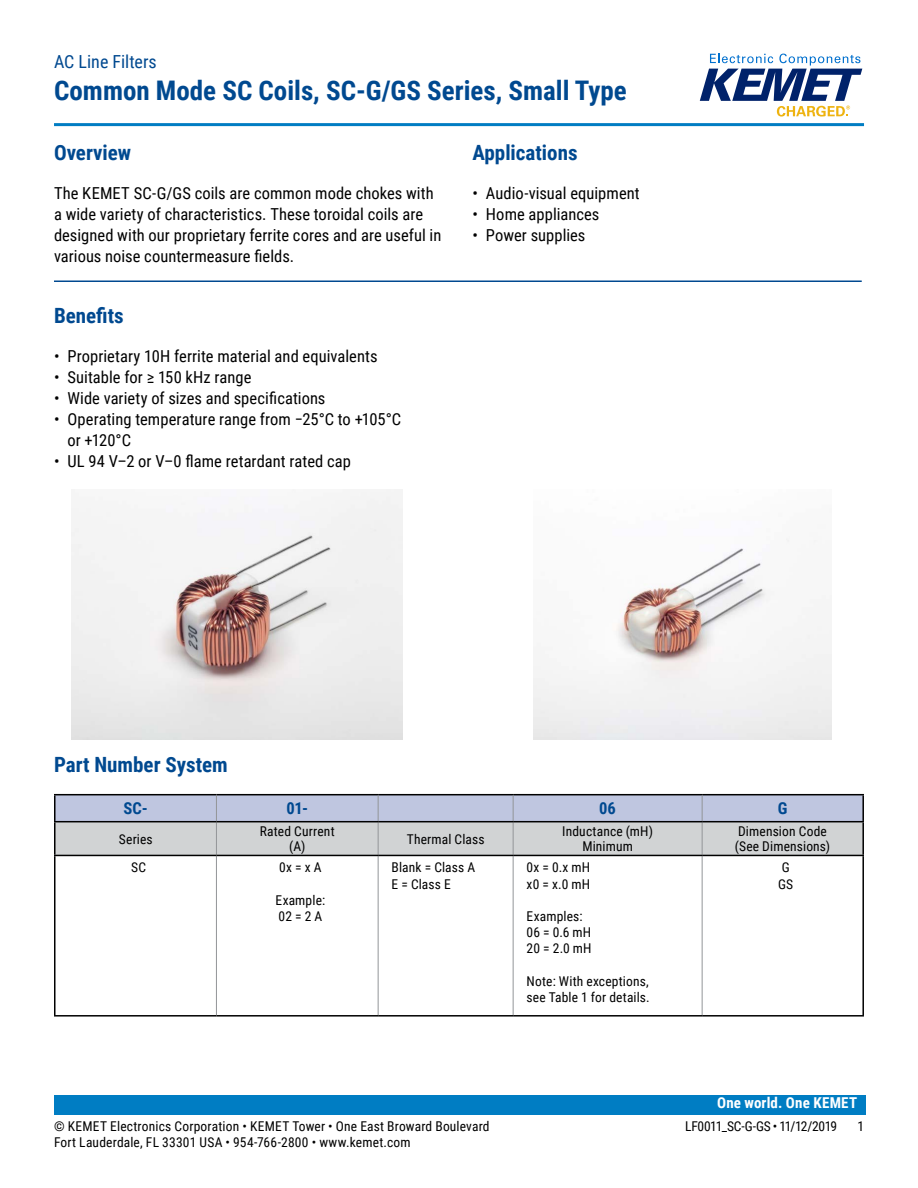
<style>
.page{position:relative;width:918px;height:1188px;background:#fff}
.page>*{position:absolute;margin:0;border:0;box-sizing:border-box;transform-origin:0 0}
.t1{font:700 27px "Roboto Condensed";color:#004990}
.t2{font:700 21px "Roboto Condensed";color:#004990}
.t3{font:18px "Roboto Condensed";color:#004990}
.t4{font:16.5px/21px "Roboto Condensed";letter-spacing:.005em;color:#000}
.t5{font:700 16.5px "Roboto Condensed";color:#004990}
.t6{font:700 15px "Roboto Condensed";letter-spacing:.015em;color:#fff}
.t7{font:13.5px/16.2px "Roboto Condensed";letter-spacing:.015em;color:#000}
.t8{font:13.5px "Roboto Condensed";letter-spacing:-.03em;color:#000}
</style>
<div class="page">
<svg style="left:700px;top:54px;width:162px;height:63px"></svg>
<hr style="left:54px;top:123px;width:810px;height:3px;background:#007dc3">
<div style="left:54px;top:1095px;width:811px;height:20px;background:#007dc3"></div>
<hr style="left:54px;top:280px;width:808px;height:2px;background:#004990">
<svg style="left:514px;top:856px;width:348px;height:159px"></svg>
<hr style="left:54px;top:822px;width:2px;height:33px;background:#000">
<hr style="left:862px;top:822px;width:2px;height:33px;background:#000">
<hr style="left:54px;top:856px;width:2px;height:159px;background:#000">
<hr style="left:862px;top:856px;width:2px;height:159px;background:#000">
<hr style="left:54px;top:1015px;width:162px;height:2px;background:#000">
<hr style="left:216px;top:1015px;width:162px;height:2px;background:#000">
<hr style="left:378px;top:1015px;width:135px;height:2px;background:#000">
<hr style="left:513px;top:1015px;width:189px;height:2px;background:#000">
<hr style="left:702px;top:1015px;width:162px;height:2px;background:#000">
<hr style="left:54px;top:794px;width:162px;height:1px;background:#000">
<hr style="left:54px;top:795px;width:2px;height:26px;background:#000">
<hr style="left:216px;top:794px;width:162px;height:1px;background:#000">
<hr style="left:378px;top:794px;width:135px;height:1px;background:#000">
<hr style="left:513px;top:794px;width:189px;height:1px;background:#000">
<hr style="left:702px;top:794px;width:162px;height:1px;background:#000">
<hr style="left:862px;top:795px;width:2px;height:26px;background:#000">
<hr style="left:216px;top:856px;width:1px;height:159px;background:#939598">
<hr style="left:378px;top:856px;width:1px;height:159px;background:#939598">
<hr style="left:513px;top:856px;width:1px;height:159px;background:#939598">
<hr style="left:702px;top:856px;width:1px;height:159px;background:#939598">
<svg style="left:55px;top:795px;width:808px;height:60px;background:#c4c8d4"></svg>
<hr style="left:54px;top:855px;width:162px;height:1px;background:#000">
<hr style="left:216px;top:855px;width:162px;height:1px;background:#000">
<hr style="left:378px;top:855px;width:135px;height:1px;background:#000">
<hr style="left:513px;top:855px;width:189px;height:1px;background:#000">
<hr style="left:702px;top:855px;width:162px;height:1px;background:#000">
<hr style="left:54px;top:821px;width:162px;height:1px;background:#000">
<hr style="left:216px;top:821px;width:162px;height:1px;background:#000">
<hr style="left:378px;top:821px;width:135px;height:1px;background:#000">
<hr style="left:513px;top:821px;width:189px;height:1px;background:#000">
<hr style="left:702px;top:821px;width:162px;height:1px;background:#000">
<img style="left:533px;top:539px;width:298px;height:201px">
<img style="left:71px;top:489px;width:331px;height:251px">
<p class="t3" style="left:54px;top:48px;width:104px">AC Line Filters</p>
<h1 class="t1" style="left:54px;top:71px;width:574px">Common Mode SC Coils, SC-G/GS Series, Small Type</h1>
<p class="t2" style="left:54px;top:138px;width:79px">Overview</p>
<p class="t4" style="left:54px;top:182px;width:389px">The KEMET SC-G/GS coils are common mode chokes with a wide variety of characteristics. These toroidal coils are designed with our proprietary ferrite cores and are useful in various noise countermeasure fields.</p>
<p class="t2" style="left:54px;top:300px;width:71px">Benefits</p>
<p class="t4" style="left:54px;top:345px;width:325px">• Proprietary 10H ferrite material and equivalents</p>
<p class="t4" style="left:54px;top:366px;width:199px">• Suitable for ≥ 150 kHz range</p>
<p class="t4" style="left:54px;top:387px;width:273px">• Wide variety of sizes and specifications</p>
<p class="t4" style="left:67px;top:408px;width:335px;text-indent:-13px">• Operating temperature range from −25°C to +105°C or +120°C</p>
<p class="t4" style="left:54px;top:450px;width:299px">• UL 94 V–2 or V–0 flame retardant rated cap</p>
<p class="t2" style="left:472px;top:138px;width:107px">Applications</p>
<p class="t4" style="left:472px;top:182px;width:169px">• Audio-visual equipment</p>
<p class="t4" style="left:472px;top:203px;width:128px">• Home appliances</p>
<p class="t4" style="left:472px;top:225px;width:114px">• Power supplies</p>
<p class="t2" style="left:54px;top:750px;width:175px">Part Number System</p>
<p class="t5" style="left:123px;top:797px;width:26px">SC-</p>
<p class="t5" style="left:286px;top:797px;width:23px">01-</p>
<p class="t5" style="left:599px;top:797px;width:18px">06</p>
<p class="t5" style="left:778px;top:797px;width:11px">G</p>
<p class="t7" style="left:119px;top:830px;width:35px">Series</p>
<p class="t7" style="left:260px;top:823px;width:76px;line-height:15px;text-align:center">Rated Current (A)</p>
<p class="t7" style="left:407px;top:830px;width:79px">Thermal Class</p>
<p class="t7" style="left:562px;top:823px;width:92px;line-height:15px;text-align:center">Inductance (mH)<br>Minimum</p>
<p class="t7" style="left:735px;top:823px;width:97px;line-height:15px">Dimension Code (See Dimensions)</p>
<p class="t7" style="left:131px;top:859px;width:16px">SC</p>
<p class="t7" style="left:279px;top:859px;width:44px">0x = x A</p>
<p class="t7" style="left:276px;top:891px;width:51px">Example:<br>02 = 2 A</p>
<p class="t7" style="left:392px;top:859px;width:85px">Blank = Class A<br>E = Class E</p>
<p class="t7" style="left:527px;top:859px;width:65px">0x = 0.x mH x0 = x.0 mH</p>
<p class="t7" style="left:527px;top:908px;width:67px">Examples:<br>06 = 0.6 mH<br>20 = 2.0 mH</p>
<p class="t7" style="left:527px;top:972px;width:125px">Note: With exceptions, see Table 1 for details.</p>
<p class="t7" style="left:778px;top:859px;width:17px">G<br>GS</p>
<p class="t6" style="left:717px;top:1093px;width:142px">One world. One KEMET</p>
<p class="t7" style="left:54px;top:1117px;width:437px">© KEMET Electronics Corporation • KEMET Tower • One East Broward Boulevard</p>
<p class="t8" style="left:685px;top:1116px;width:153px">LF0011_SC-G-GS • 11/12/2019</p>
<p class="t7" style="left:857px;top:1117px;width:8px">1</p>
<p class="t7" style="left:54px;top:1133px;width:358px">Fort Lauderdale, FL 33301 USA • 954-766-2800 • www.kemet.com</p>
</div>
